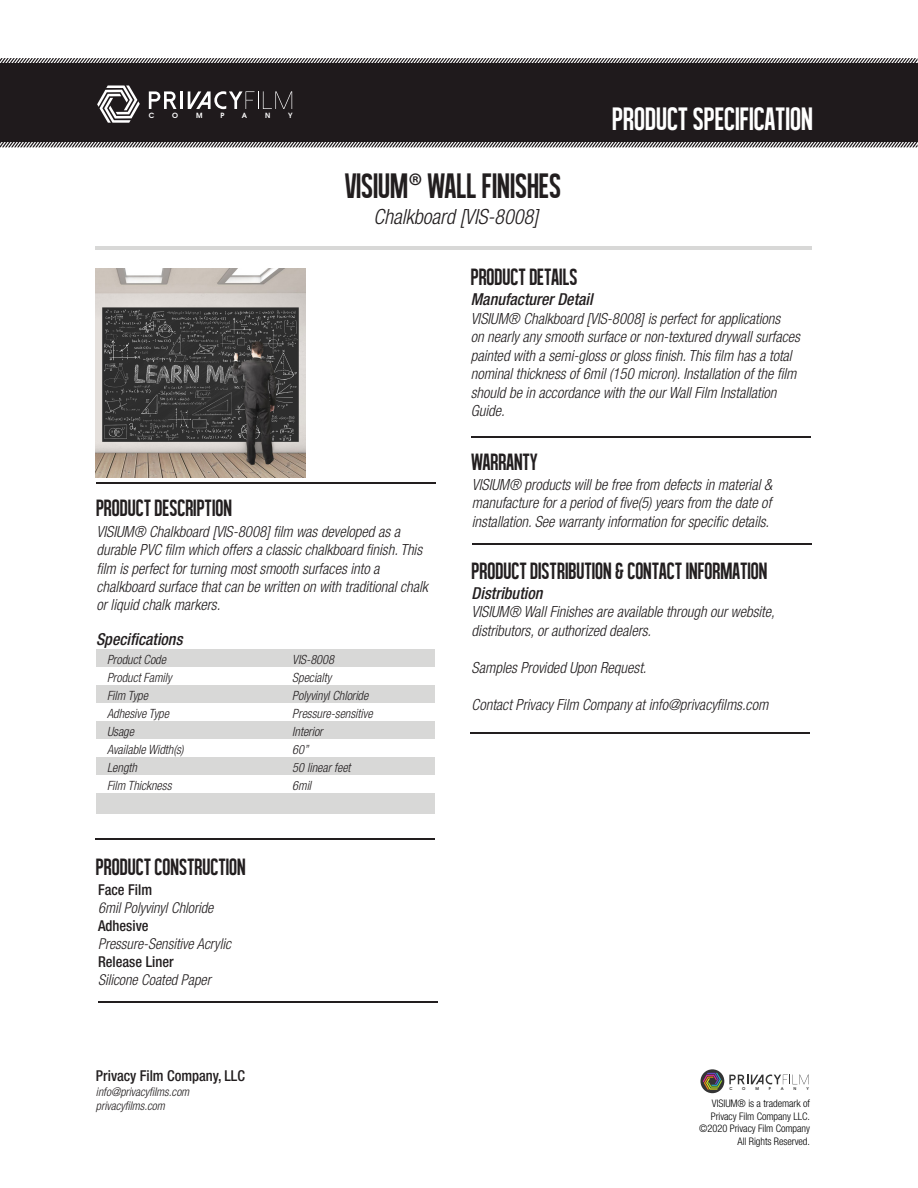
<style>
.page{position:relative;width:918px;height:1188px;background:#fff}
.page>*{position:absolute;margin:0;border:0;box-sizing:border-box;transform-origin:0 0}
.t1{font:36px "Alegre Sans";color:#221e1f}
.t2{font:33px "Alegre Sans";color:#fff}
.t3{font:24px "Alegre Sans";color:#221e1f}
.t4{font:italic 300 condensed 21px "Helvetica Neue LT Std";color:#221e1f}
.t5{font:italic 500 condensed 16.5px "Helvetica Neue LT Std";color:#221e1f}
.t6{font:italic 300 condensed 15.3px/18.5px "Helvetica Neue LT Std";color:#221e1f}
.t7{font:italic 300 condensed 15px "Helvetica Neue LT Std";color:#221e1f}
.t8{font:500 condensed 15px "Helvetica Neue LT Std";color:#221e1f}
.t9{font:italic 300 condensed 12.75px/18px "Helvetica Neue LT Std";color:#221e1f}
.t10{font:italic 300 condensed 12px/14.4px "Helvetica Neue LT Std";color:#221e1f}
.t11{font:300 condensed 10.5px/12.5px "Helvetica Neue LT Std";letter-spacing:-.005em;color:#000;text-align:right}
.t12{font:700 7.2px "Te X Gyre Adventor";color:#fff}
.t13{font:700 3.9px "Te X Gyre Adventor";color:#343434}
.s1{font-family:"Myriad Pro"}
</style>
<div class="page">
<svg style="left:0;top:58px;width:918px;height:89px;background:#2f2a2c"></svg>
<img style="left:96px;top:268px;width:210px;height:209px">
<hr style="left:96px;top:246px;width:716px;height:4px;background:#d8d8d7">
<div style="left:96px;top:650px;width:339px;height:18px;background:#d8d8d7"></div>
<div style="left:96px;top:686px;width:339px;height:18px;background:#d8d8d7"></div>
<div style="left:96px;top:722px;width:339px;height:18px;background:#d8d8d7"></div>
<div style="left:96px;top:758px;width:339px;height:18px;background:#d8d8d7"></div>
<div style="left:96px;top:794px;width:339px;height:20px;background:#d8d8d7"></div>
<hr style="left:96px;top:839px;width:339px;height:1px;background:#221e1f">
<hr style="left:97px;top:482px;width:339px;height:2px;background:#221e1f">
<hr style="left:98px;top:1002px;width:339px;height:1px;background:#221e1f">
<hr style="left:472px;top:436px;width:339px;height:2px;background:#221e1f">
<hr style="left:472px;top:544px;width:339px;height:1px;background:#221e1f">
<svg style="left:700px;top:1069px;width:24px;height:24px"></svg>
<svg style="left:703px;top:1073px;width:19px;height:17px"></svg>
<svg style="left:729px;top:1075px;width:80px;height:9px"></svg>
<hr style="left:470px;top:733px;width:340px;height:1px;background:#221e1f">
<p class="t12" style="left:149px;top:110px;width:7px">C</p>
<p class="t12" style="left:172px;top:110px;width:8px">O</p>
<p class="t12" style="left:196px;top:110px;width:8px">M</p>
<p class="t12" style="left:220px;top:110px;width:6px">P</p>
<p class="t12" style="left:242px;top:110px;width:7px">A</p>
<p class="t12" style="left:265px;top:110px;width:7px">N</p>
<p class="t12" style="left:288px;top:110px;width:6px">Y</p>
<h1 class="t1" style="left:345px;top:167px;width:218px">VISIUM<span class="s1">®</span> WALL FINISHES</h1>
<h3 class="t4" style="left:373px;top:204px;width:166px">Chalkboard [VIS-8008]</h3>
<h2 class="t2" style="left:612px;top:101px;width:202px">PRODUCT SPECIFICATION</h2>
<h3 class="t3" style="left:96px;top:495px;width:137px">PRODUCT DESCRIPTION</h3>
<p class="t6" style="left:97px;top:522px;width:333px">VISIUM® Chalkboard [VIS-8008] film was developed as a durable PVC film which offers a classic chalkboard finish. This film is perfect for turning most smooth surfaces into a chalkboard surface that can be written on with traditional chalk or liquid chalk markers.</p>
<p class="t5" style="left:96px;top:629px;width:88px">Specifications</p>
<p class="t9" style="left:107px;top:651px;width:78px">Product Code<br>Product Family<br>Film Type<br>Adhesive Type<br>Usage<br>Available Width(s)<br>Length<br>Film Thickness</p>
<p class="t9" style="left:292px;top:651px;width:82px">VIS-8008<br>Specialty<br>Polyvinyl Chloride<br>Pressure-sensitive<br>Interior<br>60”<br>50 linear feet<br>6mil</p>
<h3 class="t3" style="left:96px;top:854px;width:151px">PRODUCT CONSTRUCTION</h3>
<p class="t8" style="left:98px;top:881px;width:56px">Face Film</p>
<p class="t7" style="left:98px;top:899px;width:117px">6mil Polyvinyl Chloride</p>
<p class="t8" style="left:98px;top:917px;width:52px">Adhesive</p>
<p class="t7" style="left:98px;top:935px;width:134px">Pressure-Sensitive Acrylic</p>
<p class="t8" style="left:98px;top:953px;width:77px">Release Liner</p>
<p class="t7" style="left:98px;top:971px;width:114px">Silicone Coated Paper</p>
<p class="t8" style="left:96px;top:1067px;width:150px">Privacy Film Company, LLC</p>
<p class="t10" style="left:96px;top:1085px;width:95px">info@privacyfilms.com privacyfilms.com</p>
<h3 class="t3" style="left:471px;top:264px;width:108px">PRODUCT DETAILS</h3>
<p class="t5" style="left:471px;top:290px;width:123px">Manufacturer Detail</p>
<p class="t6" style="left:471px;top:309px;width:331px">VISIUM® Chalkboard [VIS-8008] is perfect for applications<br>on nearly any smooth surface or non-textured drywall surfaces painted with a semi-gloss or gloss finish. This film has a total nominal thickness of 6mil (150 micron). Installation of the film should be in accordance with the our Wall Film Installation Guide.</p>
<h3 class="t3" style="left:471px;top:449px;width:67px">WARRANTY</h3>
<p class="t6" style="left:472px;top:476px;width:302px;text-align:justify">VISIUM® products will be free from defects in material &amp; manufacture for a period of five(5) years from the date of installation. See warranty information for specific details.</p>
<h3 class="t3" style="left:472px;top:558px;width:297px">PRODUCT DISTRIBUTION &amp; CONTACT INFORMATION</h3>
<p class="t5" style="left:472px;top:583px;width:72px">Distribution</p>
<p class="t6" style="left:472px;top:603px;width:305px">VISIUM® Wall Finishes are available through our website, distributors, or authorized dealers.</p>
<p class="t6" style="left:472px;top:658px;width:176px">Samples Provided Upon Request.</p>
<p class="t6" style="left:472px;top:695px;width:298px">Contact Privacy Film Company at info@privacyfilms.com</p>
<p class="t13" style="left:729px;top:1085px;width:5px">C</p>
<p class="t13" style="left:742px;top:1085px;width:5px">O</p>
<p class="t13" style="left:756px;top:1085px;width:5px">M</p>
<p class="t13" style="left:769px;top:1085px;width:4px">P</p>
<p class="t13" style="left:781px;top:1085px;width:4px">A</p>
<p class="t13" style="left:794px;top:1085px;width:4px">N</p>
<p class="t13" style="left:806px;top:1085px;width:4px">Y</p>
<p class="t11" style="left:699px;top:1097px;width:112px">VISIUM® is a trademark of<br>Privacy Film Company LLC. ©2020 Privacy Film Company<br>All Rights Reserved.</p>
</div>
